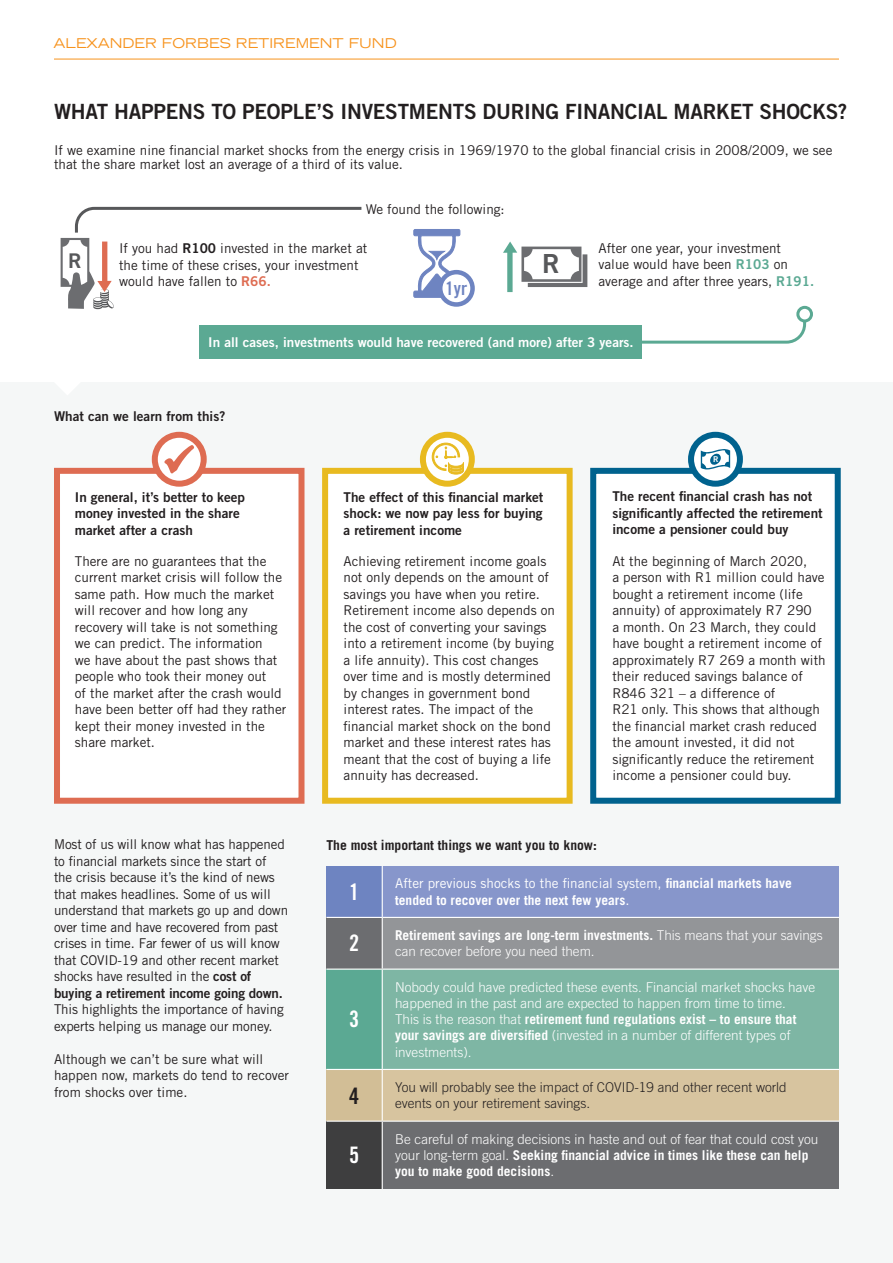
<style>
.page{position:relative;width:893px;height:1263px;background:#fff}
.page>*{position:absolute;margin:0;border:0;box-sizing:border-box;transform-origin:0 0}
.t1{font:26.25px "Trade Gothic LT Std Bd 2";color:#57585a}
.t2{font:22.65px "Trade Gothic LT Std Bd Cn 20";color:#fff}
.t3{font:22.65px "Trade Gothic LT Std Bd Cn 20";color:#231f20}
.t4{font:21px "Trade Gothic LT Std Bd 2";letter-spacing:-.01em;color:#231f20}
.t5{font:20.25px "Trade Gothic LT Std Bd 2";color:#57585a}
.t6{font:18.6px "Trade Gothic LT Std Bd Cn 20";color:#6e84c1}
.t7{font:700 13.65px "Trade Gothic LT Std";color:#231f20}
.t8{font:13.5px/16.5px "Trade Gothic LT Std";color:#231f20}
.t9{font:300 13.5px/16.2px "Trade Gothic LT Std";color:#fff}
.t10{font:13.5px/16.5px "Trade Gothic LT Std Bd 2";color:#231f20}
.t11{font:700 13.5px/16.2px "Trade Gothic LT Std";color:#fff}
.t12{font:300 13.5px/16.2px "Trade Gothic LT Std";color:#231f20}
.t13{font:13.5px "Trade Gothic LT Std Bd 2";color:#fff}
.t14{font:expanded 13.5px "Trade Gothic LT Std";color:#f7931d}
.t15{font:7.95px "Trade Gothic LT Std Bd 2";color:#fff}
.s1{font-family:"Trade Gothic LT Std Bd 2"}
.s2{font-family:"Trade Gothic LT Std Bd 2";color:#de6c52}
.s3{font-family:"Trade Gothic LT Std Bd 2";color:#5ba993}
.s4{font-weight:400}
.s5{font-weight:700}
</style>
<div class="page">
<div style="left:0;top:383px;width:893px;height:880px;background:#f5f7f7"></div>
<div style="left:54px;top:468px;width:250px;height:336px;background:#fff;border:6px solid #de6c52"></div>
<svg style="left:155px;top:435px;width:49px;height:49px"></svg>
<div style="left:152px;top:432px;width:55px;height:55px;border:6px solid #de6c52;border-radius:50%"></div>
<div style="left:322px;top:468px;width:251px;height:336px;background:#fff;border:6px solid #e8ba20"></div>
<svg style="left:423px;top:435px;width:49px;height:49px"></svg>
<div style="left:420px;top:432px;width:55px;height:55px;border:6px solid #e8ba20;border-radius:50%"></div>
<div style="left:590px;top:468px;width:251px;height:336px;background:#fff;border:6px solid #00628e"></div>
<svg style="left:691px;top:435px;width:49px;height:49px"></svg>
<div style="left:688px;top:432px;width:55px;height:55px;border:6px solid #00628e;border-radius:50%"></div>
<hr style="left:54px;top:59px;width:785px;height:1px;background:#f7931d">
<svg style="left:503px;top:242px;width:84px;height:50px"></svg>
<svg style="left:61px;top:206px;width:301px;height:103px"></svg>
<svg style="left:514px;top:320px;width:294px;height:24px"></svg>
<svg style="left:413px;top:229px;width:48px;height:69px"></svg>
<svg style="left:440px;top:272px;width:33px;height:32px"></svg>
<div style="left:438px;top:270px;width:37px;height:37px;border:4px solid #6e84c1;border-radius:50%"></div>
<div style="left:200px;top:326px;width:442px;height:33px;background:#5ba993"></div>
<div style="left:796px;top:306px;width:17px;height:16px;border:3px solid #5ba993;border-radius:50%"></div>
<svg style="left:160px;top:442px;width:37px;height:36px"></svg>
<svg style="left:431px;top:442px;width:33px;height:33px"></svg>
<svg style="left:701px;top:448px;width:29px;height:21px"></svg>
<div style="left:713px;top:455px;width:5px;height:8px;background:#00628e;border-radius:50%"></div>
<div style="left:326px;top:866px;width:56px;height:51px;background:#6e84c1"></div>
<div style="left:382px;top:866px;width:457px;height:51px;background:#8796cb"></div>
<div style="left:326px;top:917px;width:56px;height:52px;background:#6c6d70"></div>
<div style="left:382px;top:917px;width:457px;height:52px;background:#939598"></div>
<div style="left:326px;top:969px;width:56px;height:100px;background:#5ba993"></div>
<div style="left:382px;top:969px;width:457px;height:100px;background:#7eb6a4"></div>
<div style="left:326px;top:1069px;width:56px;height:52px;background:#d2be96"></div>
<div style="left:382px;top:1069px;width:457px;height:52px;background:#d7c49f"></div>
<div style="left:326px;top:1121px;width:56px;height:68px;background:#3e3e3f"></div>
<div style="left:382px;top:1121px;width:457px;height:68px;background:#6c6d70"></div>
<hr style="left:382px;top:866px;width:1px;height:51px;background:#fff">
<hr style="left:326px;top:917px;width:56px;height:1px;background:#fff">
<hr style="left:382px;top:917px;width:457px;height:1px;background:#fff">
<hr style="left:382px;top:918px;width:1px;height:50px;background:#fff">
<hr style="left:326px;top:968px;width:56px;height:2px;background:#fff">
<hr style="left:382px;top:968px;width:457px;height:2px;background:#fff">
<hr style="left:382px;top:970px;width:1px;height:99px;background:#fff">
<hr style="left:326px;top:1069px;width:56px;height:1px;background:#fff">
<hr style="left:382px;top:1069px;width:457px;height:1px;background:#fff">
<hr style="left:382px;top:1070px;width:1px;height:50px;background:#fff">
<hr style="left:326px;top:1120px;width:56px;height:2px;background:#fff">
<hr style="left:382px;top:1120px;width:457px;height:2px;background:#fff">
<hr style="left:382px;top:1122px;width:1px;height:67px;background:#fff">
<p class="t14" style="left:54px;top:34px;width:345px">ALEXANDER FORBES RETIREMENT FUND</p>
<h3 class="t4" style="left:54px;top:99px;width:795px">WHAT HAPPENS TO PEOPLE’S INVESTMENTS DURING FINANCIAL MARKET SHOCKS?</h3>
<p class="t8" style="left:54px;top:142px;width:780px;line-height:14.5px">If we examine nine financial market shocks from the energy crisis in 1969/1970 to the global financial crisis in 2008/2009, we see that the share market lost an average of a third of its value.</p>
<p class="t8" style="left:366px;top:200px;width:140px">We found the following:</p>
<p class="t8" style="left:119px;top:240px;width:250px">If you had <span class="s1">R100</span> invested in the market at the time of these crises, your investment would have fallen to <span class="s2">R66.</span></p>
<p class="t8" style="left:599px;top:239px;width:217px">After one year, your investment value would have been <span class="s3">R103</span> on average and after three years, <span class="s3">R191.</span></p>
<h3 class="t5" style="left:68px;top:248px;width:15px">R</h3>
<h1 class="t1" style="left:542px;top:248px;width:19px">R</h1>
<h3 class="t6" style="left:446px;top:277px;width:23px">1yr</h3>
<p class="t13" style="left:208px;top:334px;width:427px">In all cases, investments would have recovered (and more) after 3 years.</p>
<p class="t10" style="left:54px;top:408px;width:173px">What can we learn from this?</p>
<p class="t10" style="left:75px;top:488px;width:172px">In general, it’s better to keep money invested in the share market after a crash</p>
<p class="t8" style="left:75px;top:552px;width:213px">There are no guarantees that the current market crisis will follow the same path. How much the market will recover and how long any recovery will take is not something we can predict. The information<br>we have about the past shows that people who took their money out<br>of the market after the crash would have been better off had they rather kept their money invested in the share market.</p>
<p class="t8" style="left:54px;top:836px;width:236px">Most of us will know what has happened to financial markets since the start of the crisis because it’s the kind of news that makes headlines. Some of us will understand that markets go up and down over time and have recovered from past crises in time. Far fewer of us will know that COVID-19 and other recent market shocks have resulted in the <span class="s1">cost of</span></p>
<p class="t10" style="left:54px;top:984px;width:230px">buying a retirement income going down.</p>
<p class="t8" style="left:54px;top:1001px;width:231px">This highlights the importance of having experts helping us manage our money.</p>
<p class="t8" style="left:54px;top:1050px;width:237px">Although we can’t be sure what will happen now, markets do tend to recover from shocks over time.</p>
<p class="t10" style="left:344px;top:488px;width:201px;text-align:justify">The effect of this financial market shock: we now pay less for buying a retirement income</p>
<p class="t8" style="left:344px;top:552px;width:213px">Achieving retirement income goals not only depends on the amount of savings you have when you retire.<br>Retirement income also depends on the cost of converting your savings into a retirement income (by buying a life annuity). This cost changes over time and is mostly determined by changes in government bond interest rates. The impact of the financial market shock on the bond market and these interest rates has meant that the cost of buying a life annuity has decreased.</p>
<p class="t15" style="left:713px;top:454px;width:7px">R</p>
<p class="t10" style="left:612px;top:488px;width:212px">The recent financial crash has not significantly affected the retirement income a pensioner could buy</p>
<p class="t8" style="left:612px;top:552px;width:215px">At the beginning of March 2020,<br>a person with R1 million could have bought a retirement income (life annuity) of approximately R7 290<br>a month. On 23 March, they could have bought a retirement income of approximately R7 269 a month with their reduced savings balance of<br>R846 321 – a difference of<br>R21 only. This shows that although the financial market crash reduced the amount invested, it did not significantly reduce the retirement income a pensioner could buy.</p>
<p class="t7" style="left:326px;top:836px;width:272px">The most important things we want you to know:</p>
<h2 class="t2" style="left:349px;top:878px;width:12px">1</h2>
<p class="t11" style="left:395px;top:875px;width:398px"><span class="s4">After previous shocks to the financial system,</span> financial markets have tended to recover over the next few years<span class="s4">.</span></p>
<h2 class="t2" style="left:349px;top:930px;width:12px">2</h2>
<p class="t9" style="left:395px;top:927px;width:429px"><span class="s5">Retirement savings are long-term investments.</span> This means that your savings can recover before you need them.</p>
<h2 class="t2" style="left:349px;top:1006px;width:12px">3</h2>
<p class="t9" style="left:395px;top:979px;width:422px">Nobody could have predicted these events. Financial market shocks have happened in the past and are expected to happen from time to time.<br>This is the reason that <span class="s5">retirement fund regulations exist – to ensure that your savings are diversified</span> (invested in a number of different types of investments).</p>
<h2 class="t3" style="left:349px;top:1082px;width:12px">4</h2>
<p class="t12" style="left:395px;top:1079px;width:393px">You will probably see the impact of COVID-19 and other recent world events on your retirement savings.</p>
<h2 class="t2" style="left:349px;top:1141px;width:12px">5</h2>
<p class="t9" style="left:395px;top:1131px;width:425px">Be careful of making decisions in haste and out of fear that could cost you your long-term goal. <span class="s5">Seeking financial advice in times like these can help you to make good decisions</span>.</p>
</div>
